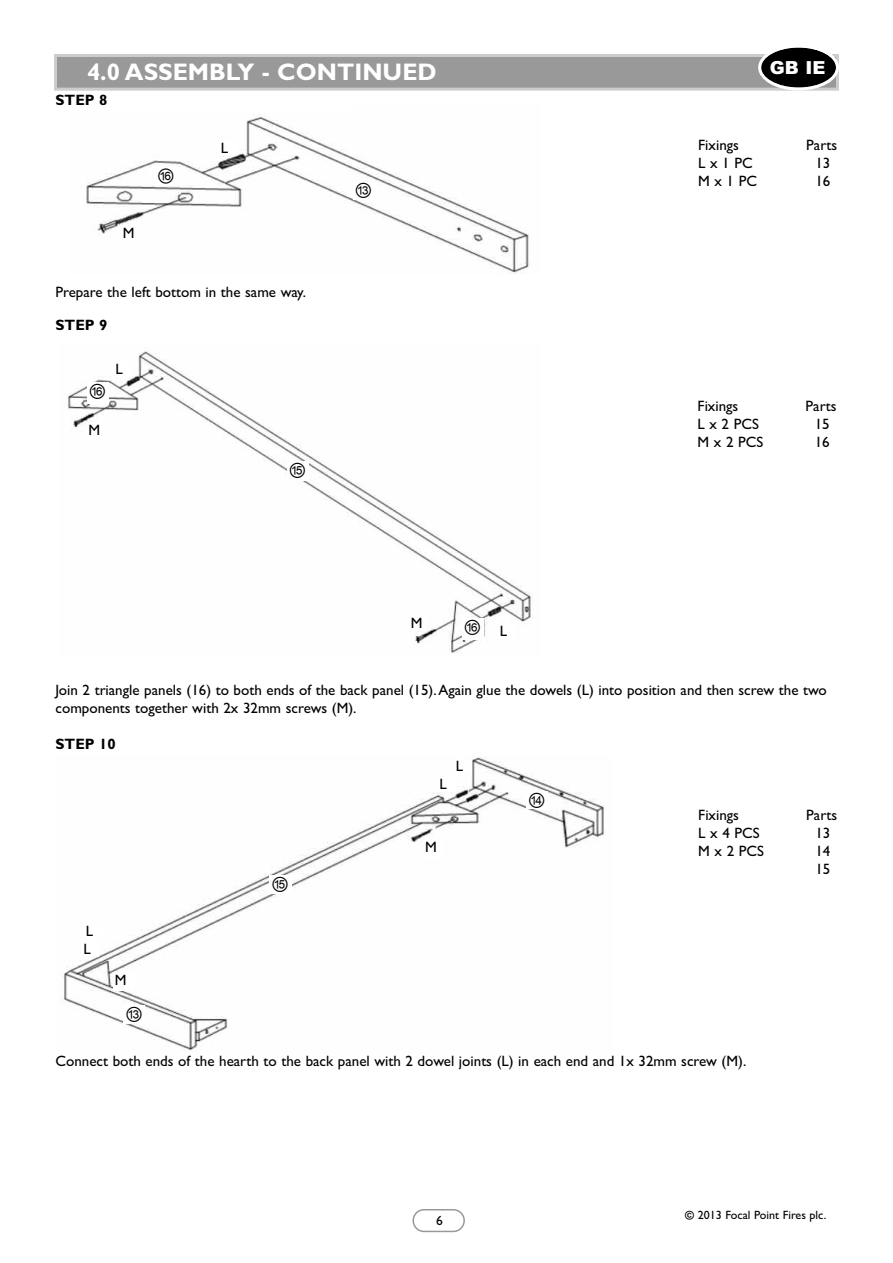
<style>
.page{position:relative;width:893px;height:1263px;background:#fff}
.page>*{position:absolute;margin:0;border:0;box-sizing:border-box;transform-origin:0 0}
.t1{font:700 24px "Gill Sans";color:#fff}
.t2{font:18px "Arial Unicode MS";color:#000}
.t3{font:900 18px "Arial";color:#fff}
.t4{font:15px/18px "Gill Sans";color:#000}
.t5{font:700 15px "Gill Sans";color:#000}
.t6{font:13.5px "Gill Sans";color:#000}
.t7{font:12px "Gill Sans";color:#000}
.s1{font-weight:700}
</style>
<div class="page">
<div style="left:57px;top:57px;width:779px;height:31px;background:#999"></div>
<div style="left:54px;top:54px;width:785px;height:37px;border:3px solid #ccc"></div>
<svg style="left:758px;top:47px;width:81px;height:44px"></svg>
<svg style="left:412px;top:1209px;width:53px;height:23px"></svg>
<img style="left:67px;top:351px;width:464px;height:303px">
<div style="left:114px;top:362px;width:17px;height:15px;background:#fff"></div>
<div style="left:87px;top:423px;width:17px;height:18px;background:#fff"></div>
<div style="left:498px;top:624px;width:17px;height:15px;background:#fff"></div>
<div style="left:409px;top:616px;width:18px;height:15px;background:#fff"></div>
<div style="left:87px;top:383px;width:22px;height:21px;background:#fff"></div>
<div style="left:287px;top:461px;width:21px;height:19px;background:#fff"></div>
<div style="left:462px;top:618px;width:21px;height:21px;background:#fff"></div>
<img style="left:86px;top:114px;width:443px;height:160px">
<div style="left:219px;top:141px;width:17px;height:14px;background:#fff"></div>
<div style="left:121px;top:226px;width:15px;height:15px;background:#fff"></div>
<div style="left:353px;top:181px;width:23px;height:18px;background:#fff"></div>
<img style="left:61px;top:756px;width:545px;height:294px">
<div style="left:454px;top:759px;width:17px;height:14px;background:#fff"></div>
<div style="left:423px;top:840px;width:21px;height:18px;background:#fff"></div>
<div style="left:270px;top:875px;width:22px;height:19px;background:#fff"></div>
<div style="left:526px;top:791px;width:22px;height:18px;background:#fff"></div>
<div style="left:124px;top:1005px;width:21px;height:18px;background:#fff"></div>
<div style="left:113px;top:973px;width:21px;height:18px;background:#fff"></div>
<div style="left:438px;top:777px;width:17px;height:15px;background:#fff"></div>
<div style="left:84px;top:924px;width:17px;height:15px;background:#fff"></div>
<div style="left:82px;top:942px;width:17px;height:15px;background:#fff"></div>
<svg style="left:155px;top:166px;width:22px;height:21px"></svg>
<h1 class="t1" style="left:87px;top:57px;width:351px">4.0 ASSEMBLY - CONTINUED</h1>
<p class="t3" style="left:770px;top:58px;width:57px">GB IE</p>
<p class="t5" style="left:56px;top:91px;width:54px">STEP 8</p>
<p class="t4" style="left:123px;top:224px;width:13px">M</p>
<p class="t4" style="left:221px;top:138px;width:9px">L</p>
<p class="t4" style="left:56px;top:283px;width:252px">Prepare the left bottom in the same way.</p>
<p class="t5" style="left:56px;top:316px;width:54px">STEP 9</p>
<p class="t2" style="left:89px;top:378px;width:19px">⑯</p>
<p class="t4" style="left:89px;top:421px;width:13px">M</p>
<p class="t4" style="left:116px;top:360px;width:9px">L</p>
<p class="t2" style="left:288px;top:457px;width:19px">⑮</p>
<p class="t2" style="left:354px;top:176px;width:19px">⑬</p>
<p class="t4" style="left:411px;top:613px;width:13px">M</p>
<p class="t2" style="left:463px;top:614px;width:19px">⑯</p>
<p class="t4" style="left:500px;top:622px;width:9px">L</p>
<p class="t4" style="left:698px;top:136px;width:42px">Fixings</p>
<p class="t4" style="left:806px;top:136px;width:33px">Parts</p>
<p class="t4" style="left:698px;top:154px;width:56px">Lx1PC</p>
<p class="t4" style="left:815px;top:154px;width:16px">13</p>
<p class="t4" style="left:698px;top:172px;width:60px">Mx1PC</p>
<p class="t4" style="left:815px;top:172px;width:16px">16</p>
<p class="t4" style="left:698px;top:396px;width:42px">Fixings</p>
<p class="t4" style="left:806px;top:396px;width:33px">Parts</p>
<p class="t4" style="left:698px;top:414px;width:63px">Lx2PCS</p>
<p class="t4" style="left:815px;top:414px;width:16px">15</p>
<p class="t4" style="left:698px;top:432px;width:67px">Mx2PCS</p>
<p class="t4" style="left:815px;top:432px;width:16px">16</p>
<p class="t4" style="left:55px;top:680px;width:773px">Join 2 triangle panels (16) to both ends of the back panel (15).Again glue the dowels (L) into position and then screw the two components together with 2x 32mm screws (M).</p>
<p class="t5" style="left:56px;top:735px;width:62px">STEP 10</p>
<p class="t4" style="left:83px;top:922px;width:11px">L<br>L</p>
<p class="t4" style="left:115px;top:970px;width:13px">M</p>
<p class="t2" style="left:125px;top:1000px;width:19px">⑬</p>
<p class="t2" style="left:271px;top:870px;width:19px">⑮</p>
<p class="t4" style="left:439px;top:775px;width:9px">L</p>
<p class="t4" style="left:456px;top:757px;width:9px">L</p>
<p class="t4" style="left:425px;top:838px;width:13px">M</p>
<p class="t2" style="left:528px;top:786px;width:19px">⑭</p>
<p class="t4" style="left:698px;top:806px;width:42px">Fixings</p>
<p class="t4" style="left:806px;top:806px;width:33px">Parts</p>
<p class="t4" style="left:698px;top:824px;width:63px">Lx4PCS</p>
<p class="t4" style="left:815px;top:824px;width:16px">13</p>
<p class="t4" style="left:698px;top:842px;width:67px">Mx2PCS</p>
<p class="t4" style="left:815px;top:842px;width:16px">14<br>15</p>
<p class="t4" style="left:56px;top:1052px;width:692px">Connect both ends of the hearth to the back panel with 2 dowel joints (L) in each end and 1x 32mm screw (M).</p>
<p class="t6" style="left:436px;top:1212px;width:8px">6</p>
<p class="t7" style="left:685px;top:1207px;width:143px"><span class="s1">©</span> 2013 Focal Point Fires plc.</p>
</div>
